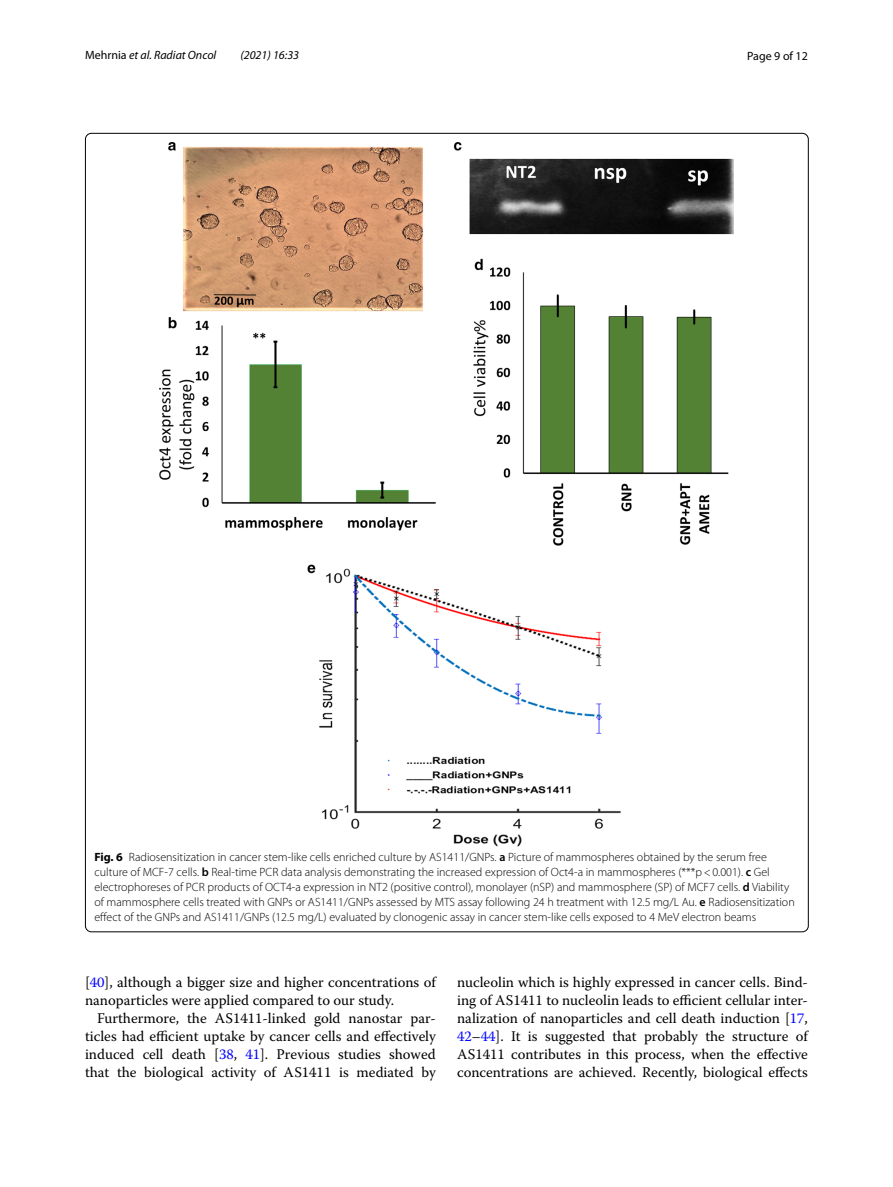
<style>
.page{position:relative;width:893px;height:1187px;background:#fff}
.page>*{position:absolute;margin:0;border:0;box-sizing:border-box;transform-origin:0 0}
.t1{font:14.7px/18px "Warnock Pro";color:#000;text-align:justify}
.t2{font:300 12px/15px "Myriad Pro";color:#000}
.t3{font:italic 12px "Myriad Pro";color:#000}
.t4{font:12px "Myriad Pro";color:#000}
.s1{font-style:normal}
.s2{font-weight:700}
.s3{font-weight:600}
.s4{color:#00f}
</style>
<div class="page">
<img style="left:160px;top:142px;width:574px;height:704px">
<p class="t3" style="left:85px;top:48px;width:133px"><span class="s1">Mehrnia</span> et al. Radiat Oncol</p>
<p class="t3" style="left:240px;top:48px;width:60px">(2021) 16:33</p>
<p class="t4" style="left:747px;top:48px;width:62px">Page 9 of 12</p>
<p class="t2" style="left:94px;top:850px;width:702px"><span class="s2">Fig. 6</span> Radiosensitization in cancer stem-like cells enriched culture by AS1411/GNPs. <span class="s3">a</span> Picture of mammospheres obtained by the serum free culture of MCF-7 cells. <span class="s3">b</span> Real-time PCR data analysis demonstrating the increased expression of Oct4-a in mammospheres (***p&lt;0.001). <span class="s3">c</span> Gel electrophoreses of PCR products of OCT4-a expression in NT2 (positive control), monolayer (nSP) and mammosphere (SP) of MCF7 cells. <span class="s3">d</span> Viability of mammosphere cells treated with GNPs or AS1411/GNPs assessed by MTS assay following 24 h treatment with 12.5 mg/L Au. <span class="s3">e</span> Radiosensitization effect of the GNPs and AS1411/GNPs (12.5 mg/L) evaluated by clonogenic assay in cancer stem-like cells exposed to 4 MeV electron beams</p>
<p class="t1" style="left:85px;top:972px;width:352px">[<span class="s4">40</span>], although a bigger size and higher concentrations of nanoparticles were applied compared to our study.</p>
<p class="t1" style="left:85px;top:1008px;width:352px;text-indent:12px">Furthermore, the AS1411-linked gold nanostar par&shy;ticles had efficient uptake by cancer cells and effectively induced cell death [<span class="s4">38</span>, <span class="s4">41</span>]. Previous studies showed that the biological activity of AS1411 is mediated by</p>
<p class="t1" style="left:457px;top:972px;width:352px">nucleolin which is highly expressed in cancer cells. Bind&shy;ing of AS1411 to nucleolin leads to efficient cellular inter&shy;nalization of nanoparticles and cell death induction [<span class="s4">17</span>, <span class="s4">42</span>–<span class="s4">44</span>]. It is suggested that probably the structure of AS1411 contributes in this process, when the effective concentrations are achieved. Recently, biological effects</p>
</div>
